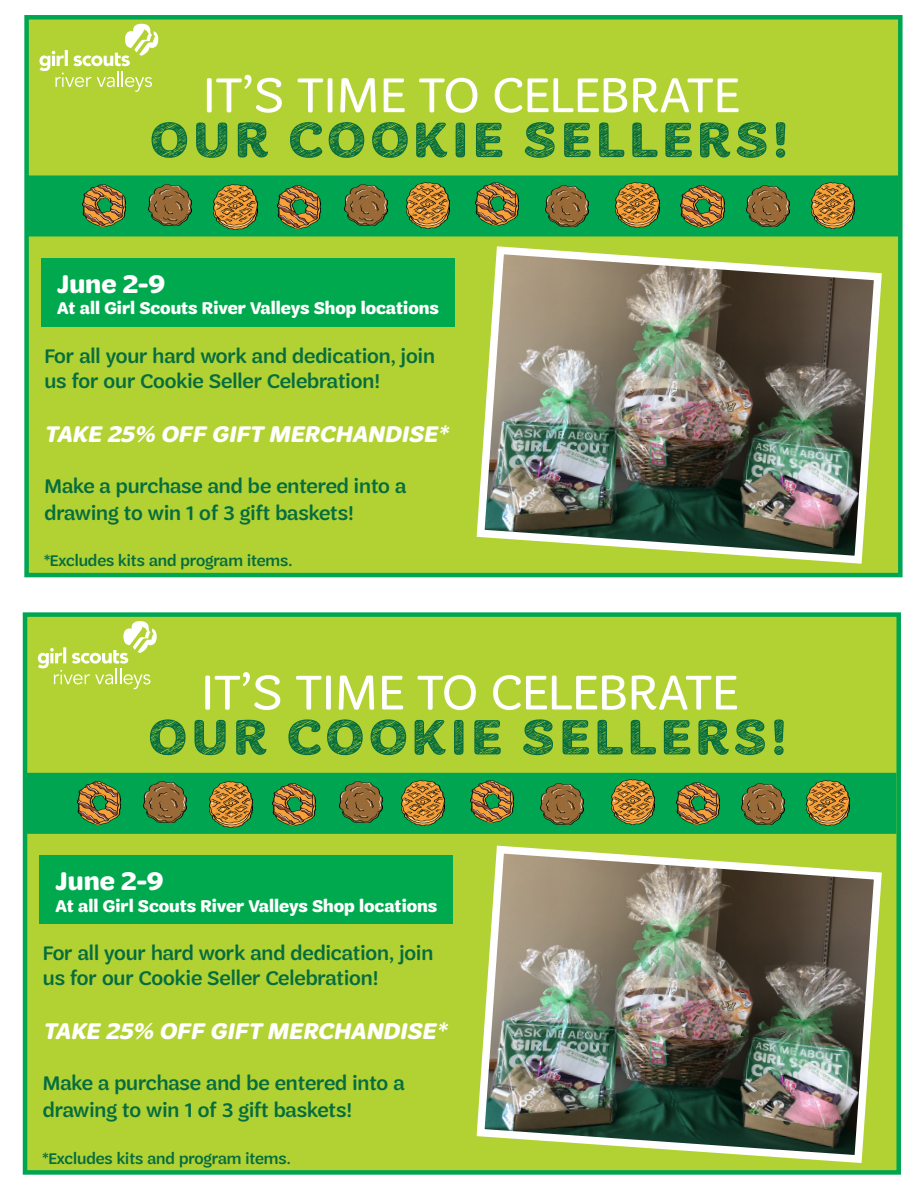
<style>
.page{position:relative;width:918px;height:1188px;background:#fff}
.page>*{position:absolute;margin:0;border:0;box-sizing:border-box;transform-origin:0 0}
.t1{font:52.5px "Trefoil Sans";letter-spacing:.01em;color:#fff}
.t2{font:52.5px "Trefoil DIY Scribbled";color:#066d3f}
.t3{font:700 27px "Trefoil Sans";color:#fff}
.t4{font:italic 700 24px "Trefoil Sans";letter-spacing:.01em;color:#fff}
.t5{font:500 21px/25.2px "Trefoil Sans";color:#066d3f}
.t6{font:700 18px "Trefoil Sans";color:#fff}
.t7{font:500 16.5px "Trefoil Sans";color:#066d3f}
</style>
<div class="page">
<div style="left:23px;top:612px;width:878px;height:563px;background:#b2d234;border:4px solid #00a552"></div>
<svg style="left:38px;top:621px;width:119px;height:68px"></svg>
<div style="left:25px;top:773px;width:871px;height:61px;background:#00a552;border:2px solid #00a552"></div>
<img style="left:77px;top:782px;width:44px;height:42px">
<img style="left:143px;top:782px;width:43px;height:41px">
<img style="left:209px;top:782px;width:43px;height:45px">
<img style="left:273px;top:783px;width:43px;height:43px">
<img style="left:339px;top:782px;width:43px;height:41px">
<img style="left:402px;top:780px;width:43px;height:46px">
<img style="left:470px;top:780px;width:44px;height:43px">
<img style="left:540px;top:783px;width:43px;height:41px">
<img style="left:611px;top:780px;width:43px;height:45px">
<img style="left:676px;top:782px;width:43px;height:43px">
<img style="left:741px;top:783px;width:43px;height:41px">
<img style="left:806px;top:780px;width:44px;height:46px">
<div style="left:40px;top:856px;width:413px;height:68px;background:#00a94e"></div>
<div style="left:24px;top:15px;width:879px;height:562px;background:#b2d234;border:4px solid #00a552"></div>
<img style="left:476px;top:246px;width:406px;height:318px">
<svg style="left:39px;top:24px;width:119px;height:68px"></svg>
<div style="left:26px;top:175px;width:872px;height:61px;background:#00a552;border:2px solid #00a552"></div>
<div style="left:41px;top:259px;width:413px;height:68px;background:#00a94e"></div>
<img style="left:82px;top:184px;width:43px;height:43px">
<img style="left:148px;top:184px;width:43px;height:41px">
<img style="left:214px;top:184px;width:43px;height:46px">
<img style="left:278px;top:186px;width:43px;height:42px">
<img style="left:344px;top:184px;width:43px;height:41px">
<img style="left:407px;top:183px;width:43px;height:45px">
<img style="left:475px;top:183px;width:43px;height:42px">
<img style="left:545px;top:186px;width:43px;height:41px">
<img style="left:616px;top:182px;width:43px;height:46px">
<img style="left:681px;top:185px;width:43px;height:43px">
<img style="left:746px;top:186px;width:43px;height:41px">
<img style="left:811px;top:183px;width:43px;height:45px">
<img style="left:476px;top:845px;width:406px;height:318px">
<p class="t1" style="left:203px;top:66px;width:538px">IT’S TIME TO CELEBRATE</p>
<p class="t2" style="left:150px;top:108px;width:644px">OUR COOKIE SELLERS!</p>
<p class="t3" style="left:57px;top:269px;width:110px">June 2-9</p>
<p class="t6" style="left:57px;top:298px;width:383px">At all Girl Scouts River Valleys Shop locations</p>
<p class="t5" style="left:44px;top:343px;width:392px">For all your hard work and dedication, join us for our Cookie Seller Celebration!</p>
<p class="t4" style="left:45px;top:421px;width:405px">TAKE 25% OFF GIFT MERCHANDISE*</p>
<p class="t5" style="left:44px;top:472px;width:363px;line-height:27px">Make a purchase and be entered into a drawing to win 1 of 3 gift baskets!</p>
<p class="t7" style="left:44px;top:552px;width:249px">*Excludes kits and program items.</p>
<p class="t1" style="left:202px;top:664px;width:538px">IT’S TIME TO CELEBRATE</p>
<p class="t2" style="left:148px;top:706px;width:644px">OUR COOKIE SELLERS!</p>
<p class="t3" style="left:56px;top:866px;width:110px">June 2-9</p>
<p class="t6" style="left:56px;top:895px;width:383px">At all Girl Scouts River Valleys Shop locations</p>
<p class="t5" style="left:43px;top:941px;width:392px">For all your hard work and dedication, join us for our Cookie Seller Celebration!</p>
<p class="t4" style="left:43px;top:1018px;width:405px">TAKE 25% OFF GIFT MERCHANDISE*</p>
<p class="t5" style="left:43px;top:1069px;width:363px;line-height:27px">Make a purchase and be entered into a drawing to win 1 of 3 gift baskets!</p>
<p class="t7" style="left:43px;top:1149px;width:249px">*Excludes kits and program items.</p>
</div>
